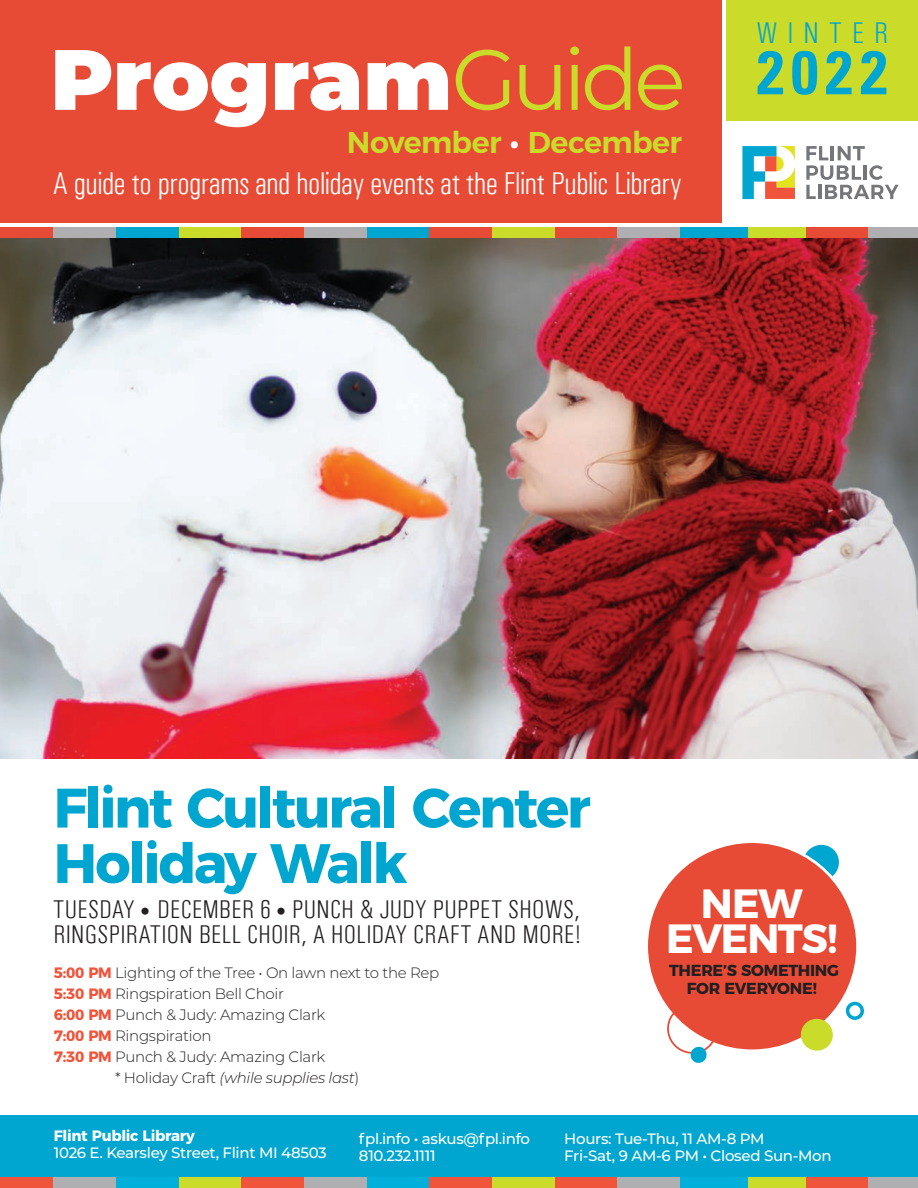
<style>
.page{position:relative;width:918px;height:1188px;background:#fff}
.page>*{position:absolute;margin:0;border:0;box-sizing:border-box;transform-origin:0 0}
.t1{font:900 85.35px "Montserrat";color:#fff}
.t2{font:700 condensed 61.5px "Univers";color:#00a6cf}
.t3{font:700 55.5px/55.5px "Montserrat";letter-spacing:-.045em;color:#00a6cf}
.t4{font:700 40.8px/35.4px "Montserrat";letter-spacing:-.025em;color:#fff;text-align:center}
.t5{font:300 condensed 31.5px "Univers";letter-spacing:-.015em;color:#fff}
.t6{font:600 30px "Montserrat";letter-spacing:-.02em;color:#cadb2a}
.t7{font:300 condensed 30px "Univers";letter-spacing:.34em;color:#00a6cf}
.t8{font:300 condensed 25.8px/25.5px "Univers";letter-spacing:.015em;color:#231f20}
.t9{font:700 15.9px/17.7px "Montserrat";letter-spacing:-.015em;color:#231f20;text-align:center}
.t10{font:300 15px "Montserrat";letter-spacing:-.02em;color:#231f20}
.t11{font:500 15px/16.5px "Montserrat";letter-spacing:-.02em;color:#fff}
.t12{font:italic 300 15px "Montserrat";letter-spacing:-.02em;color:#231f20}
.t13{font:700 15px "Montserrat";letter-spacing:-.02em;color:#fff}
.s1{font-weight:400;color:#cadb2a}
.s2{color:#fff}
.s3{font-size:19.5px}
.s4{font-weight:700;color:#f0543a}
.s5{font-style:normal}
</style>
<div class="page">
<div style="left:0;top:1116px;width:918px;height:65px;background:#00a6cf"></div>
<img style="left:0;top:238px;width:918px;height:520px">
<div style="left:0;top:227px;width:54px;height:11px;background:#e74b36"></div>
<div style="left:116px;top:227px;width:63px;height:11px;background:#00a6cf"></div>
<div style="left:179px;top:227px;width:63px;height:11px;background:#cadb2a"></div>
<div style="left:242px;top:227px;width:62px;height:11px;background:#e74b36"></div>
<div style="left:367px;top:227px;width:63px;height:11px;background:#00a6cf"></div>
<div style="left:429px;top:227px;width:63px;height:11px;background:#e74b36"></div>
<div style="left:492px;top:227px;width:63px;height:11px;background:#cadb2a"></div>
<div style="left:555px;top:227px;width:62px;height:11px;background:#e74b36"></div>
<div style="left:680px;top:227px;width:68px;height:11px;background:#00a6cf"></div>
<div style="left:748px;top:227px;width:63px;height:11px;background:#cadb2a"></div>
<div style="left:54px;top:227px;width:62px;height:11px;background:#afaeb0"></div>
<div style="left:304px;top:227px;width:63px;height:11px;background:#afaeb0"></div>
<div style="left:617px;top:227px;width:63px;height:11px;background:#afaeb0"></div>
<div style="left:806px;top:227px;width:63px;height:11px;background:#e74b36"></div>
<div style="left:869px;top:227px;width:49px;height:11px;background:#afaeb0"></div>
<div style="left:0;top:1177px;width:54px;height:11px;background:#f0543a"></div>
<div style="left:116px;top:1177px;width:63px;height:11px;background:#00b0da"></div>
<div style="left:179px;top:1177px;width:63px;height:11px;background:#cadb2a"></div>
<div style="left:242px;top:1177px;width:62px;height:11px;background:#f0543a"></div>
<div style="left:367px;top:1177px;width:63px;height:11px;background:#00b0da"></div>
<div style="left:429px;top:1177px;width:63px;height:11px;background:#f0543a"></div>
<div style="left:492px;top:1177px;width:63px;height:11px;background:#cadb2a"></div>
<div style="left:555px;top:1177px;width:62px;height:11px;background:#f0543a"></div>
<div style="left:680px;top:1177px;width:68px;height:11px;background:#00b0da"></div>
<div style="left:748px;top:1177px;width:63px;height:11px;background:#cadb2a"></div>
<div style="left:54px;top:1177px;width:62px;height:11px;background:#afaeb0"></div>
<div style="left:304px;top:1177px;width:63px;height:11px;background:#afaeb0"></div>
<div style="left:617px;top:1177px;width:63px;height:11px;background:#afaeb0"></div>
<div style="left:806px;top:1177px;width:63px;height:11px;background:#f0543a"></div>
<div style="left:869px;top:1177px;width:49px;height:11px;background:#afaeb0"></div>
<div style="left:0;top:0;width:918px;height:223px;background:#e74b36"></div>
<div style="left:722px;top:0;width:196px;height:223px;background:#fff"></div>
<div style="left:726px;top:0;width:192px;height:121px;background:#cadb2a"></div>
<svg style="left:806px;top:146px;width:93px;height:53px"></svg>
<svg style="left:742px;top:146px;width:53px;height:53px"></svg>
<svg style="left:805px;top:844px;width:34px;height:33px"></svg>
<div style="left:647px;top:842px;width:211px;height:209px;background:#e74b36;border-radius:50%"></div>
<svg style="left:663px;top:1002px;width:59px;height:61px"></svg>
<svg style="left:799px;top:1017px;width:34px;height:34px"></svg>
<svg style="left:845px;top:1001px;width:19px;height:19px"></svg>
<h1 class="t1" style="left:50px;top:15px;width:637px">Program<span class="s1">Guide</span></h1>
<h3 class="t6" style="left:347px;top:118px;width:337px">November <span class="s2">•</span> December</h3>
<h3 class="t5" style="left:53px;top:165px;width:630px">A guide to programs and holiday events at the Flint Public Library</h3>
<h3 class="t7" style="left:757px;top:16px;width:133px">WINTER</h3>
<h2 class="t2" style="left:757px;top:35px;width:132px">2022</h2>
<h3 class="t3" style="left:54px;top:776px;width:539px">Flint Cultural Center<br>Holiday Walk</h3>
<h3 class="t8" style="left:54px;top:896px;width:530px">TUESDAY <span class="s3">•</span> DECEMBER 6 <span class="s3">•</span>PUNCH &amp; JUDY PUPPET SHOWS,<br>RINGSPIRATION BELL CHOIR, A HOLIDAY CRAFT AND MORE!</h3>
<h3 class="t4" style="left:666px;top:883px;width:173px">NEW<br>EVENTS!</h3>
<p class="t9" style="left:669px;top:961px;width:171px">THERE’S SOMETHING<br>FOR EVERYONE!</p>
<p class="t10" style="left:54px;top:963px;width:387px"><span class="s4">5:00 PM</span> Lighting of the Tree • On lawn next to the Rep</p>
<p class="t10" style="left:54px;top:984px;width:232px"><span class="s4">5:30 PM</span> Ringspiration Bell Choir</p>
<p class="t10" style="left:54px;top:1005px;width:273px"><span class="s4">6:00 PM</span> Punch &amp; Judy: Amazing Clark</p>
<p class="t10" style="left:54px;top:1026px;width:159px"><span class="s4">7:00 PM</span> Ringspiration</p>
<p class="t10" style="left:54px;top:1047px;width:273px"><span class="s4">7:30 PM</span> Punch &amp; Judy: Amazing Clark</p>
<p class="t12" style="left:115px;top:1068px;width:246px"><span class="s5">* Holiday Craft</span> (while supplies last<span class="s5">)</span></p>
<p class="t13" style="left:54px;top:1123px;width:143px">Flint Public Library</p>
<p class="t11" style="left:54px;top:1143px;width:275px">1026 E. Kearsley Street, Flint MI 48503</p>
<p class="t11" style="left:359px;top:1130px;width:173px">fpl.info • askus@fpl.info<br>810.232.1111</p>
<p class="t11" style="left:564px;top:1130px;width:269px">Hours: Tue-Thu, 11 AM-8 PM<br>Fri-Sat, 9 AM-6 PM • Closed Sun-Mon</p>
</div>
